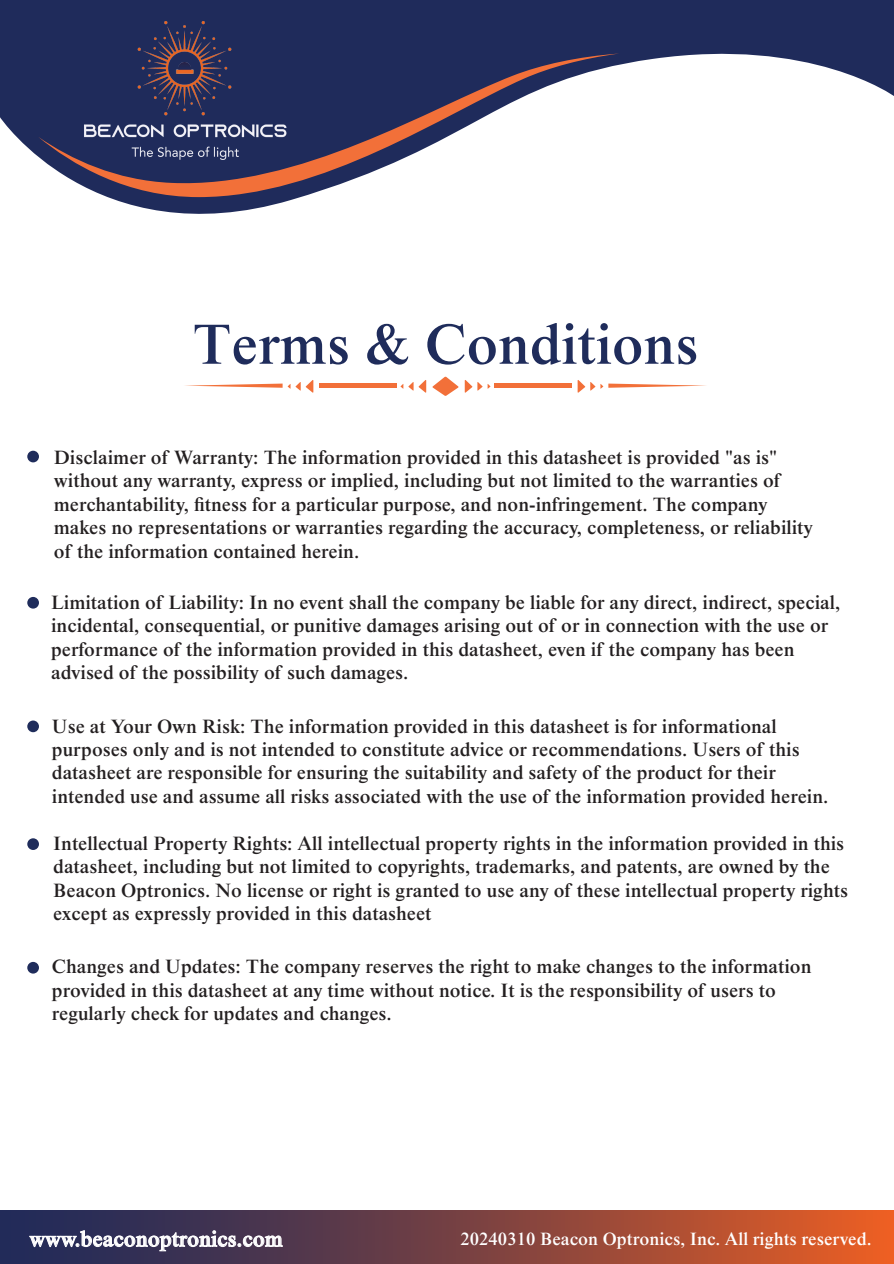
<style>
.page{position:relative;width:894px;height:1264px;background:#fff}
.page>*{position:absolute;margin:0;border:0;box-sizing:border-box;transform-origin:0 0}
.t1{font:500 57.15px "Times NRMT Pro";color:#1f2c5b}
.t2{font:500 21.75px "Times NRMT Pro";color:#fff}
.t3{font:500 19.5px/23.4px "Times NRMT Pro";color:#231f20}
.t4{font:500 18px "Times NRMT Pro";color:#fff}
</style>
<div class="page">
<svg style="left:432px;top:377px;width:26px;height:19px"></svg>
<svg style="left:400px;top:380px;width:26px;height:13px"></svg>
<svg style="left:464px;top:380px;width:26px;height:13px"></svg>
<svg style="left:577px;top:380px;width:129px;height:13px"></svg>
<div style="left:494px;top:383px;width:78px;height:5px;background:#f27039"></div>
<svg style="left:185px;top:380px;width:128px;height:13px"></svg>
<div style="left:319px;top:383px;width:77px;height:5px;background:#f27039"></div>
<svg style="left:0;top:0;width:893px;height:214px"></svg>
<svg style="left:38px;top:54px;width:581px;height:143px;fill:#1f2b5b"></svg>
<img style="left:81px;top:120px;width:208px;height:40px">
<img style="left:92px;top:22px;width:186px;height:96px">
<img style="left:175px;top:69px;width:19px;height:9px">
<hr style="left:174px;top:74px;width:24px;height:3px;background:#1f2c5b">
<div style="left:0;top:1210px;width:893px;height:53px;background:linear-gradient(to right,#10265e,#e35c26)"></div>
<svg style="left:29px;top:1230px;width:254px;height:21px"></svg>
<div style="left:27px;top:450px;width:12px;height:12px;background:#1f2c5b;border-radius:50%"></div>
<div style="left:27px;top:597px;width:12px;height:11px;background:#1f2c5b;border-radius:50%"></div>
<div style="left:27px;top:720px;width:12px;height:12px;background:#1f2c5b;border-radius:50%"></div>
<div style="left:27px;top:838px;width:12px;height:12px;background:#1f2c5b;border-radius:50%"></div>
<div style="left:27px;top:961px;width:12px;height:12px;background:#1f2c5b;border-radius:50%"></div>
<h1 class="t1" style="left:192px;top:309px;width:507px">Terms &amp; Conditions</h1>
<p class="t3" style="left:54px;top:446px;width:760px">Disclaimer of Warranty: The information provided in this datasheet is provided "as is" without any warranty, express or implied, including but not limited to the warranties of merchantability, fitness for a particular purpose, and non-infringement. The company makes no representations or warranties regarding the accuracy, completeness, or reliability of the information contained herein.</p>
<p class="t3" style="left:51px;top:591px;width:790px">Limitation of Liability: In no event shall the company be liable for any direct, indirect, special, incidental, consequential, or punitive damages arising out of or in connection with the use or performance of the information provided in this datasheet, even if the company has been advised of the possibility of such damages.</p>
<p class="t3" style="left:52px;top:714px;width:777px">Use at Your Own Risk: The information provided in this datasheet is for informational purposes only and is not intended to constitute advice or recommendations. Users of this datasheet are responsible for ensuring the suitability and safety of the product for their intended use and assume all risks associated with the use of the information provided herein.</p>
<p class="t3" style="left:53px;top:831px;width:796px">Intellectual Property Rights: All intellectual property rights in the information provided in this datasheet, including but not limited to copyrights, trademarks, and patents, are owned by the Beacon Optronics. No license or right is granted to use any of these intellectual property rights except as expressly provided in this datasheet</p>
<p class="t3" style="left:52px;top:955px;width:760px">Changes and Updates: The company reserves the right to make changes to the information provided in this datasheet at any time without notice. It is the responsibility of users to regularly check for updates and changes.</p>
<p class="t2" style="left:30px;top:1225px;width:254px">www.beaconoptronics.com</p>
<p class="t4" style="left:460px;top:1228px;width:412px">20240310 Beacon Optronics, Inc. All rights reserved.</p>
</div>
